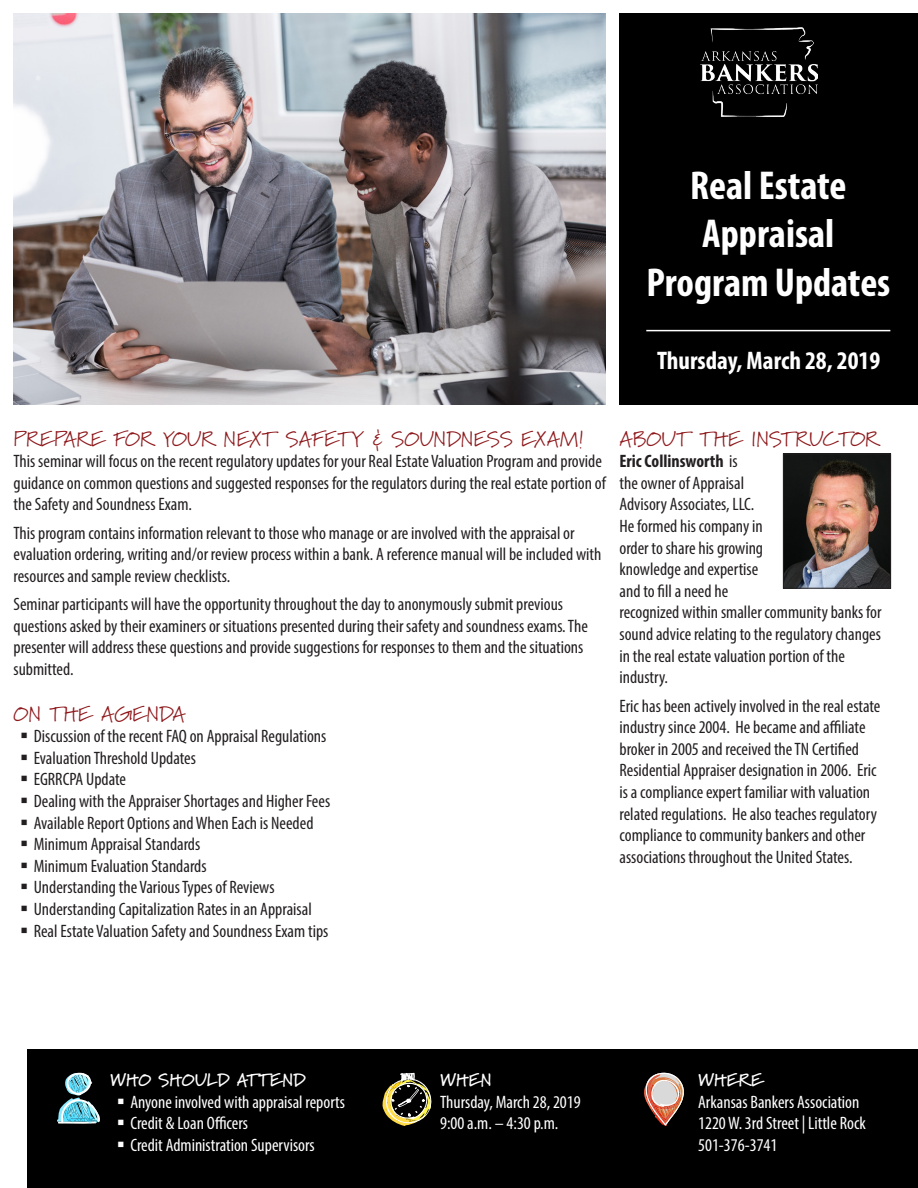
<style>
.page{position:relative;width:918px;height:1188px;background:#fff}
.page>*{position:absolute;margin:0;border:0;box-sizing:border-box;transform-origin:0 0}
.t1{font:700 condensed 40.5px/48.6px "Myriad Pro";color:#fff;text-align:center}
.t2{font:700 condensed 25.5px "Myriad Pro";color:#fff}
.t3{font:21px "Marydale";letter-spacing:.01em;color:#8e181b}
.t4{font:condensed 18px/21.6px "Myriad Pro";color:#231f20}
.t5{font:condensed 18px/21.6px "Myriad Pro";color:#fff}
.t6{font:700 18px "Marydale";letter-spacing:.01em;color:#fff}
.s1{font-weight:700}
</style>
<div class="page">
<img style="left:14px;top:14px;width:592px;height:391px">
<div style="left:620px;top:14px;width:298px;height:391px;background:#000"></div>
<div style="left:27px;top:1050px;width:891px;height:138px;background:#000"></div>
<img style="left:701px;top:28px;width:116px;height:89px">
<hr style="left:646px;top:330px;width:244px;height:1px;background:#fff">
<img style="left:785px;top:456px;width:104px;height:131px">
<div style="left:783px;top:454px;width:108px;height:135px;border:1px solid #231f20"></div>
<svg style="left:57px;top:1072px;width:43px;height:52px"></svg>
<svg style="left:644px;top:1072px;width:40px;height:54px"></svg>
<svg style="left:382px;top:1072px;width:50px;height:54px"></svg>
<h1 class="t1" style="left:646px;top:160px;width:246px">Real Estate<br>Appraisal<br>Program Updates</h1>
<h2 class="t2" style="left:657px;top:345px;width:225px">Thursday, March 28, 2019</h2>
<p class="t3" style="left:14px;top:426px;width:572px">PREPARE FOR YOUR NEXT SAFETY &amp; SOUNDNESS EXAM!</p>
<p class="t4" style="left:14px;top:450px;width:594px">This seminar will focus on the recent regulatory updates for your Real Estate Valuation Program and provide guidance on common questions and suggested responses for the regulators during the real estate portion of the Safety and Soundness Exam.</p>
<p class="t4" style="left:14px;top:522px;width:589px">This program contains information relevant to those who manage or are involved with the appraisal or evaluation ordering, writing and/or review process within a bank. A reference manual will be included with resources and sample review checklists.</p>
<p class="t4" style="left:14px;top:593px;width:576px">Seminar participants will have the opportunity throughout the day to anonymously submit previous questions asked by their examiners or situations presented during their safety and soundness exams. The presenter will address these questions and provide suggestions for responses to them and the situations submitted.</p>
<p class="t3" style="left:14px;top:701px;width:173px">ON THE AGENDA</p>
<p class="t4" style="left:34px;top:725px;width:298px">Discussion of the recent FAQ on Appraisal Regulations Evaluation Threshold Updates<br>EGRRCPA Update<br>Dealing with the Appraiser Shortages and Higher Fees Available Report Options and When Each is Needed Minimum Appraisal Standards<br>Minimum Evaluation Standards<br>Understanding the Various Types of Reviews Understanding Capitalization Rates in an Appraisal Real Estate Valuation Safety and Soundness Exam tips</p>
<p class="t3" style="left:620px;top:426px;width:261px">ABOUT THE INSTRUCTOR</p>
<p class="t4" style="left:620px;top:450px;width:264px"><span class="s1">Eric Collinsworth</span> is<br>the owner of Appraisal<br>Advisory Associates, LLC.<br>He formed his company in<br>order to share his growing<br>knowledge and expertise<br>and to fill a need he<br>recognized within smaller community banks for sound advice relating to the regulatory changes in the real estate valuation portion of the industry.</p>
<p class="t4" style="left:620px;top:695px;width:263px">Eric has been actively involved in the real estate industry since 2004. He became and affiliate broker in 2005 and received the TN Certified Residential Appraiser designation in 2006. Eric is a compliance expert familiar with valuation related regulations. He also teaches regulatory compliance to community bankers and other associations throughout the United States.</p>
<p class="t6" style="left:110px;top:1070px;width:197px">WHO SHOULD ATTEND</p>
<p class="t5" style="left:130px;top:1091px;width:216px">Anyone involved with appraisal reports<br>Credit &amp; Loan Officers<br>Credit Administration Supervisors</p>
<p class="t6" style="left:440px;top:1070px;width:53px">WHEN</p>
<p class="t5" style="left:440px;top:1091px;width:142px">Thursday, March 28, 2019<br>9:00 a.m. – 4:30 p.m.</p>
<p class="t6" style="left:698px;top:1070px;width:66px">WHERE</p>
<p class="t5" style="left:698px;top:1091px;width:169px">Arkansas Bankers Association<br>1220 W. 3rd Street | Little Rock<br>501-376-3741</p>
</div>
